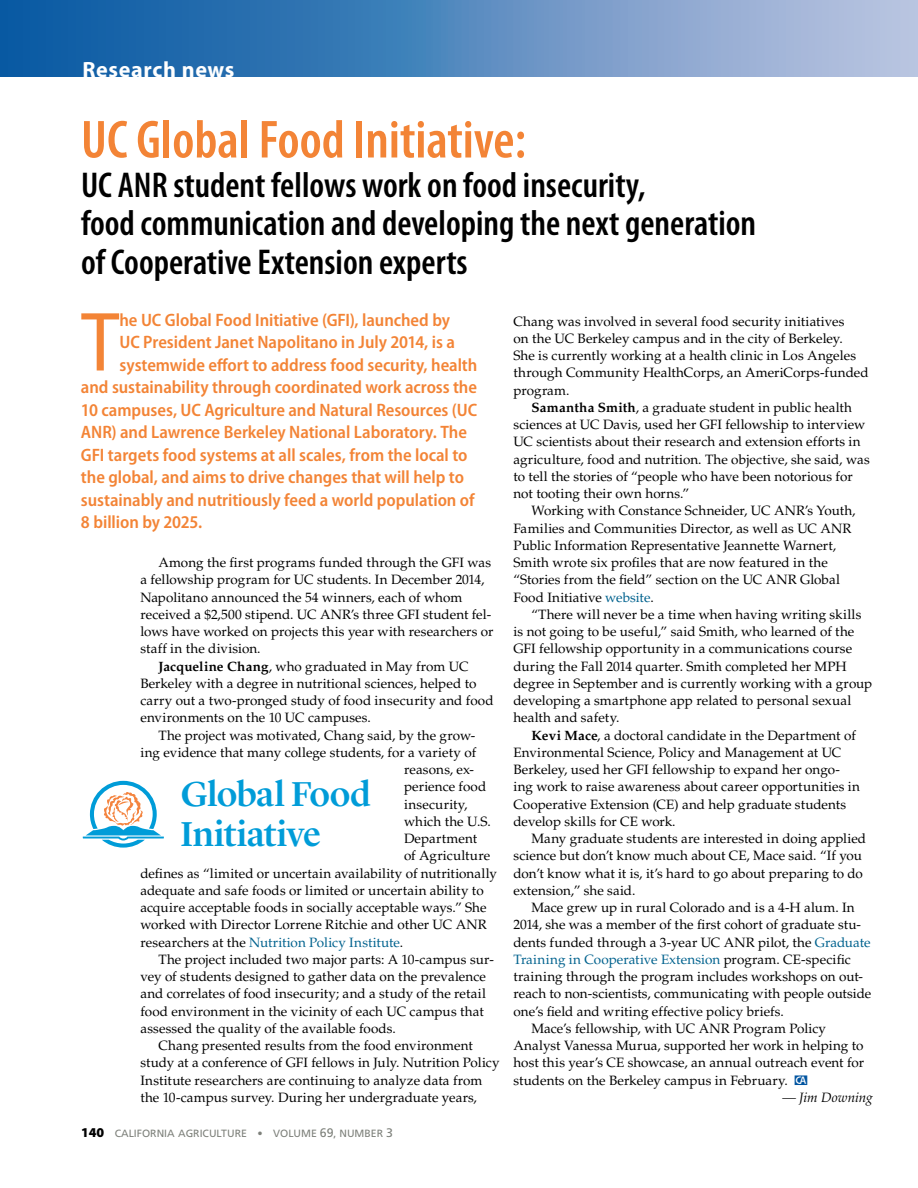
<style>
.page{position:relative;width:918px;height:1188px;background:#fff}
.page>*{position:absolute;margin:0;border:0;box-sizing:border-box;transform-origin:0 0}
.t1{font:semi-condensed 84.75px "Myriad Pro";color:#f38436}
.t2{font:600 condensed 54px "Myriad Pro";color:#f38436}
.t3{font:600 condensed 36px/39px "Myriad Pro";color:#000}
.t4{font:500 35.85px/39.6px "Lyon Display";letter-spacing:-.015em;color:#009cd8}
.t5{font:700 22.2px "Myriad Pro";letter-spacing:.025em;color:#fff}
.t6{font:600 semi-condensed 18px "Myriad Pro";letter-spacing:-.005em;color:#f38436}
.t7{font:13.5px/17.2px "Palatino LT Std";letter-spacing:.005em;color:#000}
.t8{font:13.5px "Palatino LT Std";letter-spacing:.005em;color:#00628e}
.t9{font:italic 13.5px "Palatino LT Std";letter-spacing:-.005em;color:#000}
.t10{font:10.5px "Frutiger LT Std";color:#7e817b}
.s1{font-weight:700}
.s2{color:#000}
.s3{font-family:"Myriad Pro";font-weight:900;font-size:13.5px;color:#000}
.s4{font-size:12.3px}
.s5{color:#00628e}
</style>
<div class="page">
<svg style="left:82px;top:781px;width:82px;height:67px"></svg>
<svg style="left:0;top:0;width:918px;height:77px;background:#588abf"></svg>
<h3 class="t5" style="left:82px;top:55px;width:153px">Research news</h3>
<h2 class="t2" style="left:81px;top:110px;width:447px">UC Global Food Initiative:</h2>
<h3 class="t3" style="left:81px;top:166px;width:677px">UC ANR student fellows work on food insecurity,<br>food communication and developing the next generation of Cooperative Extension experts</h3>
<h1 class="t1" style="left:81px;top:290px;width:40px">T</h1>
<h3 class="t6" style="left:119px;top:308px;width:332px">he UC Global Food Initiative (GFI), launched by</h3>
<h3 class="t6" style="left:119px;top:331px;width:337px">UC President Janet Napolitano in July 2014, is a</h3>
<h3 class="t6" style="left:119px;top:353px;width:359px">systemwide effort to address food security, health</h3>
<h3 class="t6" style="left:81px;top:376px;width:398px">and sustainability through coordinated work across the</h3>
<h3 class="t6" style="left:81px;top:398px;width:398px">10 campuses, UC Agriculture and Natural Resources (UC</h3>
<h3 class="t6" style="left:81px;top:421px;width:388px">ANR) and Lawrence Berkeley National Laboratory. The</h3>
<h3 class="t6" style="left:81px;top:443px;width:388px">GFI targets food systems at all scales, from the local to</h3>
<h3 class="t6" style="left:81px;top:466px;width:385px">the global, and aims to drive changes that will help to</h3>
<h3 class="t6" style="left:81px;top:488px;width:395px">sustainably and nutritiously feed a world population of</h3>
<h3 class="t6" style="left:81px;top:511px;width:123px">8 billion by 2025.</h3>
<p class="t7" style="left:158px;top:554px;width:334px">Among the first programs funded through the GFI was</p>
<p class="t7" style="left:140px;top:571px;width:345px">a fellowship program for UC students. In December 2014,</p>
<p class="t7" style="left:140px;top:589px;width:323px">Napolitano announced the 54 winners, each of whom</p>
<p class="t7" style="left:140px;top:606px;width:352px">received a $2,500 stipend. UC ANR’s three GFI student fel-</p>
<p class="t7" style="left:140px;top:623px;width:355px">lows have worked on projects this year with researchers or</p>
<p class="t7" style="left:140px;top:640px;width:122px">staff in the division.</p>
<p class="t7" style="left:158px;top:658px;width:312px"><span class="s1">Jacqueline Chang</span>, who graduated in May from UC</p>
<p class="t7" style="left:140px;top:675px;width:338px">Berkeley with a degree in nutritional sciences, helped to</p>
<p class="t7" style="left:140px;top:692px;width:355px">carry out a two-pronged study of food insecurity and food</p>
<p class="t7" style="left:140px;top:709px;width:232px">environments on the 10 UC campuses.</p>
<p class="t7" style="left:158px;top:727px;width:319px">The project was motivated, Chang said, by the grow-</p>
<p class="t7" style="left:140px;top:744px;width:337px">ing evidence that many college students, for a variety of</p>
<p class="t7" style="left:404px;top:761px;width:71px">reasons, ex-</p>
<p class="t7" style="left:404px;top:778px;width:84px">perience food</p>
<p class="t7" style="left:404px;top:796px;width:65px">insecurity,</p>
<p class="t7" style="left:404px;top:813px;width:88px">which the U.S.</p>
<p class="t7" style="left:404px;top:830px;width:75px">Department</p>
<p class="t7" style="left:404px;top:847px;width:88px">of Agriculture</p>
<p class="t7" style="left:140px;top:865px;width:358px">defines as “limited or uncertain availability of nutritionally</p>
<p class="t7" style="left:140px;top:882px;width:345px">adequate and safe foods or limited or uncertain ability to</p>
<p class="t7" style="left:140px;top:899px;width:348px">acquire acceptable foods in socially acceptable ways.” She</p>
<p class="t7" style="left:140px;top:916px;width:348px">worked with Director Lorrene Ritchie and other UC ANR</p>
<p class="t8" style="left:140px;top:934px;width:264px"><span class="s2">researchers at the</span> Nutrition Policy Institute<span class="s2">.</span></p>
<p class="t7" style="left:158px;top:951px;width:337px">The project included two major parts: A 10-campus sur-</p>
<p class="t7" style="left:140px;top:968px;width:347px">vey of students designed to gather data on the prevalence</p>
<p class="t7" style="left:140px;top:985px;width:347px">and correlates of food insecurity; and a study of the retail</p>
<p class="t7" style="left:140px;top:1003px;width:345px">food environment in the vicinity of each UC campus that</p>
<p class="t7" style="left:140px;top:1020px;width:257px">assessed the quality of the available foods.</p>
<p class="t7" style="left:158px;top:1037px;width:316px">Chang presented results from the food environment</p>
<p class="t7" style="left:140px;top:1054px;width:361px">study at a conference of GFI fellows in July. Nutrition Policy</p>
<p class="t7" style="left:140px;top:1072px;width:344px">Institute researchers are continuing to analyze data from</p>
<p class="t7" style="left:140px;top:1089px;width:338px">the 10-campus survey. During her undergraduate years,</p>
<h3 class="t4" style="left:180px;top:772px;width:192px">Global Food<br>Initiative</h3>
<p class="t10" style="left:81px;top:1128px;width:314px"><span class="s3">140</span> CALIFORNIA AGRICULTURE • VOLUME <span class="s4">69</span>, NUMBER <span class="s4">3</span></p>
<p class="t7" style="left:513px;top:313px;width:357px">Chang was involved in several food security initiatives<br>on the UC Berkeley campus and in the city of Berkeley.<br>She is currently working at a health clinic in Los Angeles through Community HealthCorps, an AmeriCorps-funded program.</p>
<p class="t7" style="left:513px;top:399px;width:358px;text-indent:18px"><span class="s1">Samantha Smith</span>, a graduate student in public health sciences at UC Davis, used her GFI fellowship to interview UC scientists about their research and extension efforts in agriculture, food and nutrition. The objective, she said, was to tell the stories of “people who have been notorious for not tooting their own horns.”</p>
<p class="t7" style="left:513px;top:502px;width:344px;text-indent:18px">Working with Constance Schneider, UC ANR’s Youth, Families and Communities Director, as well as UC ANR Public Information Representative Jeannette Warnert, Smith wrote six profiles that are now featured in the “Stories from the field” section on the UC ANR Global Food Initiative <span class="s5">website</span>.</p>
<p class="t7" style="left:513px;top:606px;width:360px;text-indent:18px">“There will never be a time when having writing skills is not going to be useful,” said Smith, who learned of the GFI fellowship opportunity in a communications course during the Fall 2014 quarter. Smith completed her MPH degree in September and is currently working with a group developing a smartphone app related to personal sexual health and safety.</p>
<p class="t7" style="left:513px;top:727px;width:348px;text-indent:18px"><span class="s1">Kevi Mace</span>, a doctoral candidate in the Department of Environmental Science, Policy and Management at UC Berkeley, used her GFI fellowship to expand her ongo&shy;ing work to raise awareness about career opportunities in Cooperative Extension (CE) and help graduate students develop skills for CE work.</p>
<p class="t7" style="left:513px;top:830px;width:354px;text-indent:18px">Many graduate students are interested in doing applied science but don’t know much about CE, Mace said. “If you don’t know what it is, it’s hard to go about preparing to do extension,” she said.</p>
<p class="t7" style="left:531px;top:899px;width:325px">Mace grew up in rural Colorado and is a 4-H alum. In</p>
<p class="t7" style="left:513px;top:916px;width:349px">2014, she was a member of the first cohort of graduate stu-</p>
<p class="t7" style="left:513px;top:934px;width:359px">dents funded through a 3-year UC ANR pilot, the <span class="s5">Graduate</span></p>
<p class="t8" style="left:513px;top:951px;width:339px">Training in Cooperative Extension <span class="s2">program. CE-specific</span></p>
<p class="t7" style="left:513px;top:968px;width:351px">training through the program includes workshops on out-</p>
<p class="t7" style="left:513px;top:985px;width:359px">reach to non-scientists, communicating with people outside</p>
<p class="t7" style="left:513px;top:1003px;width:272px">one’s field and writing effective policy briefs.</p>
<p class="t7" style="left:531px;top:1020px;width:296px">Mace’s fellowship, with UC ANR Program Policy</p>
<p class="t7" style="left:513px;top:1037px;width:352px">Analyst Vanessa Murua, supported her work in helping to</p>
<p class="t7" style="left:513px;top:1054px;width:352px">host this year’s CE showcase, an annual outreach event for</p>
<p class="t7" style="left:513px;top:1072px;width:276px">students on the Berkeley campus in February.</p>
<p class="t9" style="left:782px;top:1090px;width:92px">— Jim Downing</p>
</div>
